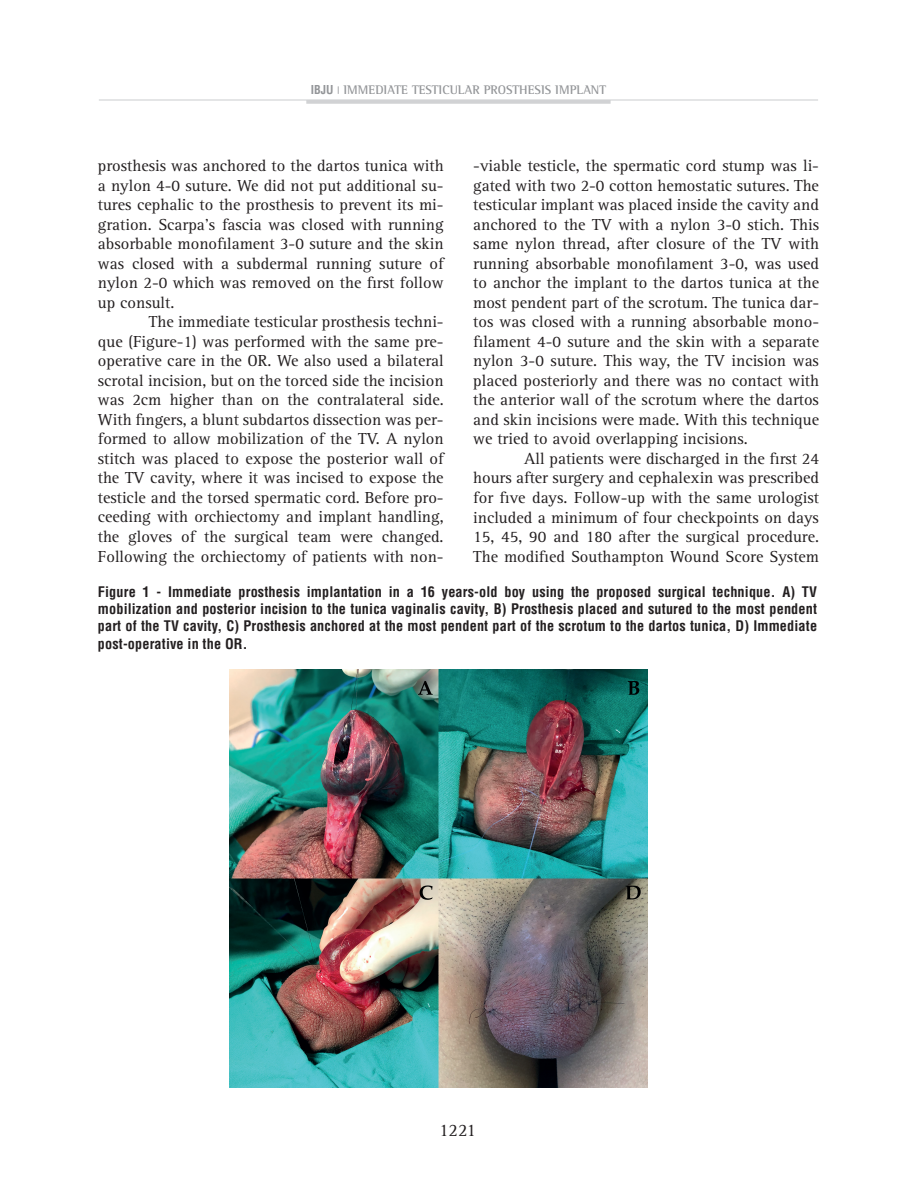
<style>
.page{position:relative;width:898px;height:1200px;background:#fff}
.page>*{position:absolute;margin:0;border:0;box-sizing:border-box;transform-origin:0 0}
.t1{font:18px "Rotis Serif";color:#231f20}
.t2{font:16.5px/19.5px "Rotis Serif";color:#231f20;text-align:justify}
.t3{font:700 condensed 14.25px/17.1px "Helvetica";letter-spacing:.01em;color:#231f20;text-align:justify}
.t4{font:700 12.75px "Rotis Semi Serif";color:#939598}
.s1{font-family:"Helvetica";font-stretch:condensed;font-size:12px}
</style>
<div class="page">
<hr style="left:99px;top:99px;width:718px;height:2px;background:#dcdddf">
<hr style="left:306px;top:100px;width:304px;height:4px;background:#d1d2d4">
<img style="left:230px;top:669px;width:417px;height:417px">
<p class="t4" style="left:311px;top:82px;width:297px"><span class="s1">IBJU</span> <sup>|</sup> IMMEDIATE TESTICULAR PROSTHESIS IMPLANT</p>
<p class="t2" style="left:98px;top:156px;width:347px">prosthesis was anchored to the dartos tunica with a nylon 4-0 suture. We did not put additional su&shy;tures cephalic to the prosthesis to prevent its mi&shy;gration. Scarpa’s fascia was closed with running absorbable monofilament 3-0 suture and the skin was closed with a subdermal running suture of nylon 2-0 which was removed on the first follow up consult.</p>
<p class="t2" style="left:98px;top:312px;width:347px;text-indent:51px">The immediate testicular prosthesis techni&shy;que (Figure-1) was performed with the same pre&shy;operative care in the OR. We also used a bilateral scrotal incision, but on the torced side the incision was 2cm higher than on the contralateral side.<br>With fingers, a blunt subdartos dissection was per&shy;formed to allow mobilization of the TV. A nylon stitch was placed to expose the posterior wall of the TV cavity, where it was incised to expose the testicle and the torsed spermatic cord. Before pro&shy;ceeding with orchiectomy and implant handling, the gloves of the surgical team were changed.<br>Following the orchiectomy of patients with non-</p>
<p class="t2" style="left:473px;top:156px;width:347px">-viable testicle, the spermatic cord stump was li&shy;gated with two 2-0 cotton hemostatic sutures. The testicular implant was placed inside the cavity and anchored to the TV with a nylon 3-0 stich. This same nylon thread, after closure of the TV with running absorbable monofilament 3-0, was used to anchor the implant to the dartos tunica at the most pendent part of the scrotum. The tunica dar&shy;tos was closed with a running absorbable mono&shy;filament 4-0 suture and the skin with a separate nylon 3-0 suture. This way, the TV incision was placed posteriorly and there was no contact with the anterior wall of the scrotum where the dartos and skin incisions were made. With this technique we tried to avoid overlapping incisions.</p>
<p class="t2" style="left:473px;top:449px;width:347px;text-indent:51px">All patients were discharged in the first 24 hours after surgery and cephalexin was prescribed for five days. Follow-up with the same urologist included a minimum of four checkpoints on days 15, 45, 90 and 180 after the surgical procedure.<br>The modified Southampton Wound Score System</p>
<p class="t3" style="left:98px;top:583px;width:720px">Figure 1 - Immediate prosthesis implantation in a 16 years-old boy using the proposed surgical technique. A) TV mobilization and posterior incision to the tunica vaginalis cavity, B) Prosthesis placed and sutured to the most pendent part of the TV cavity, C) Prosthesis anchored at the most pendent part of the scrotum to the dartos tunica, D) Immediate post-operative in the OR.</p>
<p class="t1" style="left:439px;top:1119px;width:38px">1221</p>
</div>
